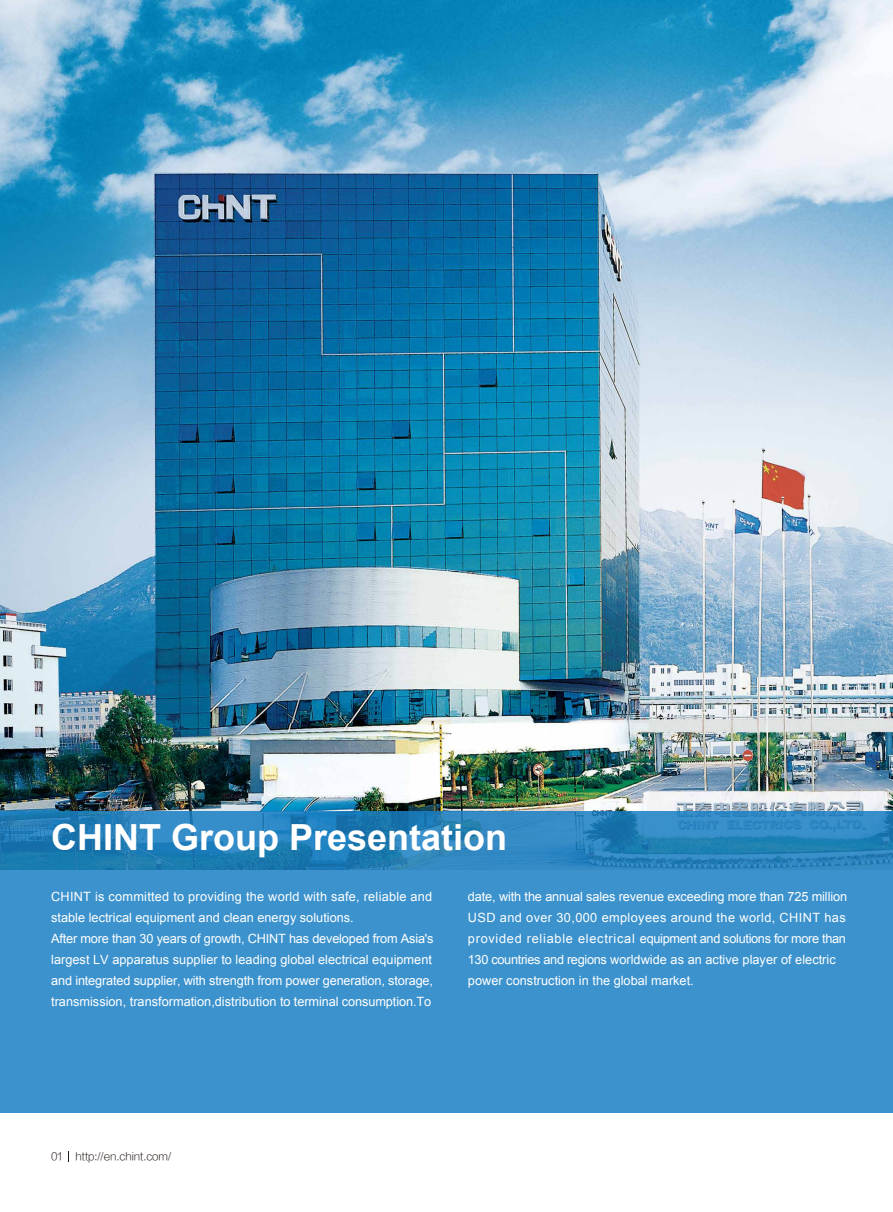
<style>
.page{position:relative;width:893px;height:1212px;background:#fff}
.page>*{position:absolute;margin:0;border:0;box-sizing:border-box;transform-origin:0 0}
.t1{font:700 36px "Arial";color:#fff}
.t2{font:12.75px/21px "Arial";color:#fff}
.t3{font:10.5px "FZLTXHJW GB1 0";color:#221815}
</style>
<div class="page">
<img style="left:0;top:0;width:893px;height:811px">
<svg style="left:0;top:811px;width:893px;height:301px;background:#378ec9"></svg>
<h1 class="t1" style="left:51px;top:814px;width:458px">CHINT Group Presentation</h1>
<p class="t2" style="left:51px;top:886px;width:384px">CHINT is committed to providing the world with safe, reliable and stable lectrical equipment and clean energy solutions.<br>After more than 30 years of growth, CHINT has developed from Asia's largest LV apparatus supplier to leading global electrical equipment and integrated supplier, with strength from power generation, storage, transmission, transformation,distribution to terminal consumption.To</p>
<p class="t2" style="left:468px;top:886px;width:381px">date, with the annual sales revenue exceeding more than 725 million USD and over 30,000 employees around the world, CHINT has provided reliable electrical equipment and solutions for more than 130 countries and regions worldwide as an active player of electric power construction in the global market.</p>
<p class="t3" style="left:51px;top:1150px;width:122px">01 http://en.chint.com/</p>
</div>
